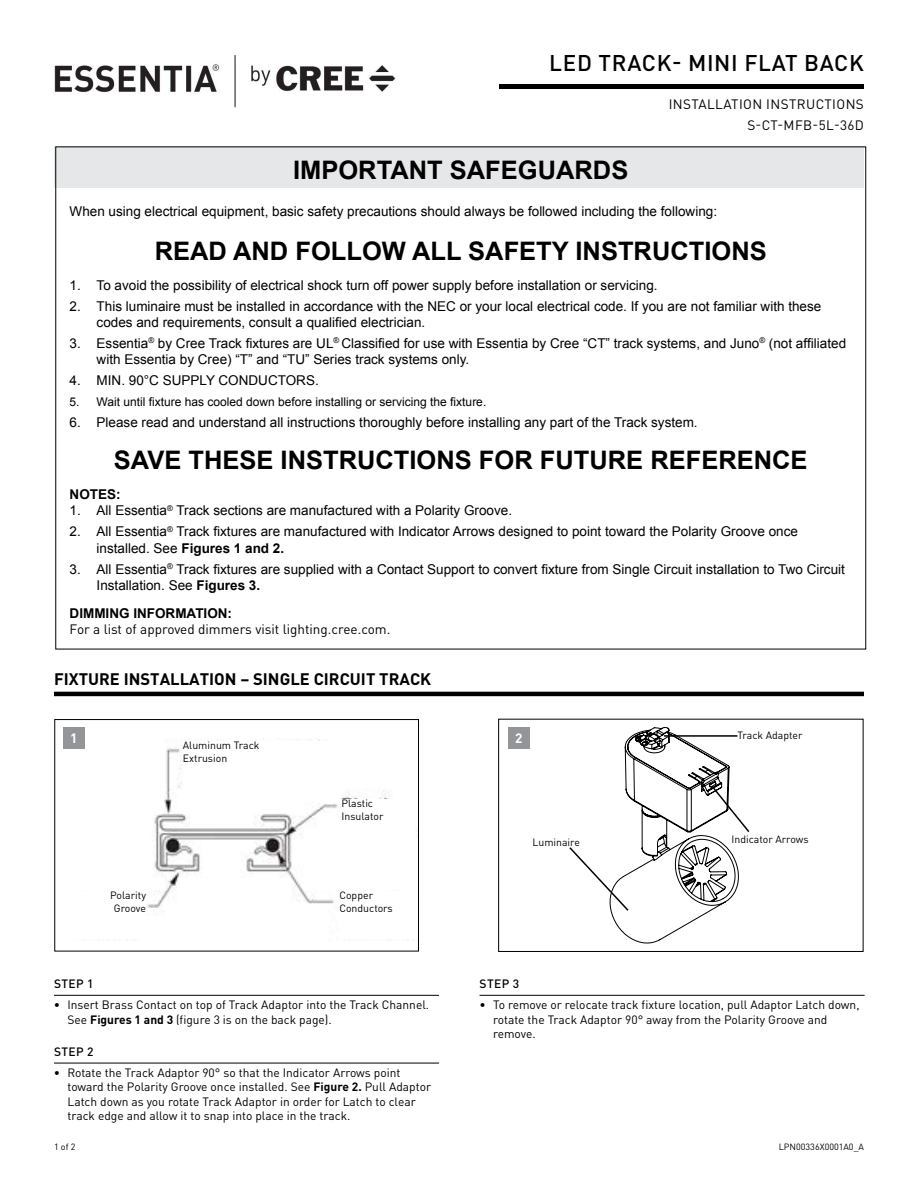
<style>
.page{position:relative;width:918px;height:1188px;background:#fff}
.page>*{position:absolute;margin:0;border:0;box-sizing:border-box;transform-origin:0 0}
.t1{font:700 25.5px "Arial";color:#000}
.t2{font:500 22.5px "DINOT";letter-spacing:.03em;color:#000}
.t3{font:700 16.5px "DINOT";color:#000}
.t4{font:13.5px/16.2px "Arial";color:#000}
.t5{font:13.5px "DINOT";color:#000}
.t6{font:13.5px/21.6px "DINOT";letter-spacing:.03em;color:#000;text-align:right}
.t7{font:700 13.5px "Arial";color:#000}
.t8{font:700 13.5px "DINOT";color:#fff}
.t9{font:12px/14.4px "DINOT";color:#000}
.t10{font:12px "Arial";color:#000}
.t11{font:500 12px "DINOT";letter-spacing:.03em;color:#000}
.t12{font:10.5px/12.6px "DINOT";color:#000}
.t13{font:9px "DINOT";color:#000}
.s1{font-weight:700}
</style>
<div class="page">
<img style="left:54px;top:55px;width:342px;height:53px">
<div style="left:500px;top:84px;width:364px;height:5px;background:#000"></div>
<div style="left:54px;top:146px;width:810px;height:42px;background:#e6e7e8"></div>
<hr style="left:54px;top:995px;width:385px;height:1px;background:#000">
<hr style="left:54px;top:1063px;width:385px;height:1px;background:#000">
<hr style="left:480px;top:995px;width:385px;height:1px;background:#000">
<hr style="left:54px;top:692px;width:810px;height:4px;background:#000">
<div style="left:498px;top:719px;width:366px;height:233px;border:1px solid #000"></div>
<div style="left:508px;top:727px;width:22px;height:22px;background:#939598"></div>
<img style="left:81px;top:739px;width:327px;height:202px">
<div style="left:54px;top:719px;width:365px;height:232px;border:1px solid #000"></div>
<div style="left:342px;top:799px;width:73px;height:48px;background:#fff"></div>
<div style="left:68px;top:891px;width:78px;height:48px;background:#fff"></div>
<div style="left:339px;top:891px;width:79px;height:48px;background:#fff"></div>
<div style="left:183px;top:741px;width:147px;height:48px;background:#fff"></div>
<div style="left:63px;top:727px;width:22px;height:22px;background:#939598"></div>
<svg style="left:569px;top:727px;width:181px;height:216px"></svg>
<h2 class="t2" style="left:549px;top:49px;width:316px">LED TRACK- MINI FLAT BACK</h2>
<p class="t6" style="left:669px;top:93px;width:197px">INSTALLATION INSTRUCTIONS<br>S-CT-MFB-5L-36D</p>
<h1 class="t1" style="left:293px;top:153px;width:337px">IMPORTANT SAFEGUARDS</h1>
<p class="t4" style="left:70px;top:203px;width:649px">When using electrical equipment, basic safety precautions should always be followed including the following:</p>
<h1 class="t1" style="left:155px;top:234px;width:613px">READ AND FOLLOW ALL SAFETY INSTRUCTIONS</h1>
<p class="t4" style="left:70px;top:277px;width:590px">1. To avoid the possibility of electrical shock turn off power supply before installation or servicing.</p>
<p class="t4" style="left:97px;top:298px;width:726px;text-indent:-27px">2. This luminaire must be installed in accordance with the NEC or your local electrical code. If you are not familiar with these codes and requirements, consult a qualified electrician.</p>
<p class="t4" style="left:97px;top:335px;width:751px;text-indent:-27px">3. Essentia<sup>®</sup> by Cree Track fixtures are UL<sup>®</sup> Classified for use with Essentia by Cree “CT” track systems, and Juno<sup>®</sup> (not affiliated with Essentia by Cree) “T” and “TU” Series track systems only.</p>
<p class="t4" style="left:70px;top:372px;width:251px">4. MIN. 90°C SUPPLY CONDUCTORS.</p>
<p class="t10" style="left:70px;top:394px;width:418px">5. Wait until fixture has cooled down before installing or servicing the fixture.</p>
<p class="t4" style="left:70px;top:415px;width:630px">6. Please read and understand all instructions thoroughly before installing any part of the Track system.</p>
<h1 class="t1" style="left:114px;top:444px;width:695px">SAVE THESE INSTRUCTIONS FOR FUTURE REFERENCE</h1>
<p class="t7" style="left:70px;top:485px;width:53px">NOTES:</p>
<p class="t4" style="left:70px;top:503px;width:444px">1. All Essentia<sup>®</sup> Track sections are manufactured with a Polarity Groove.</p>
<p class="t4" style="left:97px;top:524px;width:703px;text-indent:-27px">2. All Essentia<sup>®</sup> Track fixtures are manufactured with Indicator Arrows designed to point toward the Polarity Groove once installed. See <span class="s1">Figures 1 and 2.</span></p>
<p class="t4" style="left:97px;top:561px;width:750px;text-indent:-27px">3. All Essentia<sup>®</sup> Track fixtures are supplied with a Contact Support to convert fixture from Single Circuit installation to Two Circuit<br>Installation. See <span class="s1">Figures 3.</span></p>
<p class="t7" style="left:70px;top:604px;width:164px">DIMMING INFORMATION:</p>
<p class="t5" style="left:70px;top:621px;width:322px">For a list of approved dimmers visit lighting.cree.com.</p>
<p class="t3" style="left:54px;top:668px;width:379px">FIXTURE INSTALLATION – SINGLE CIRCUIT TRACK</p>
<p class="t8" style="left:70px;top:729px;width:9px">1</p>
<p class="t12" style="left:737px;top:728px;width:67px">Track Adapter</p>
<p class="t8" style="left:515px;top:729px;width:9px">2</p>
<p class="t12" style="left:183px;top:739px;width:78px">Aluminum Track<br>Extrusion</p>
<p class="t12" style="left:342px;top:797px;width:43px">Plastic<br>Insulator</p>
<p class="t12" style="left:110px;top:889px;width:37px;text-align:center">Polarity<br>Groove</p>
<p class="t12" style="left:339px;top:889px;width:55px">Copper<br>Conductors</p>
<p class="t11" style="left:54px;top:976px;width:41px">STEP 1</p>
<p class="t9" style="left:67px;top:998px;width:363px;text-indent:-14px">• Insert Brass Contact on top of Track Adaptor into the Track Channel.<br>See <span class="s1">Figures 1 and 3</span> (figure 3 is on the back page).</p>
<p class="t11" style="left:54px;top:1044px;width:41px">STEP 2</p>
<p class="t9" style="left:67px;top:1065px;width:365px;text-indent:-14px">• Rotate the Track Adaptor 90° so that the Indicator Arrows point toward the Polarity Groove once installed. See <span class="s1">Figure 2.</span> Pull Adaptor Latch down as you rotate Track Adaptor in order for Latch to clear track edge and allow it to snap into place in the track.</p>
<p class="t12" style="left:532px;top:836px;width:49px">Luminaire</p>
<p class="t12" style="left:732px;top:832px;width:78px">Indicator Arrows</p>
<p class="t11" style="left:480px;top:976px;width:41px">STEP 3</p>
<p class="t9" style="left:493px;top:998px;width:368px;text-indent:-14px">• To remove or relocate track fixture location, pull Adaptor Latch down, rotate the Track Adaptor 90° away from the Polarity Groove and remove.</p>
<p class="t13" style="left:54px;top:1141px;width:23px">1 of 2</p>
<p class="t13" style="left:779px;top:1141px;width:87px">LPN00336X0001A0_A</p>
</div>
